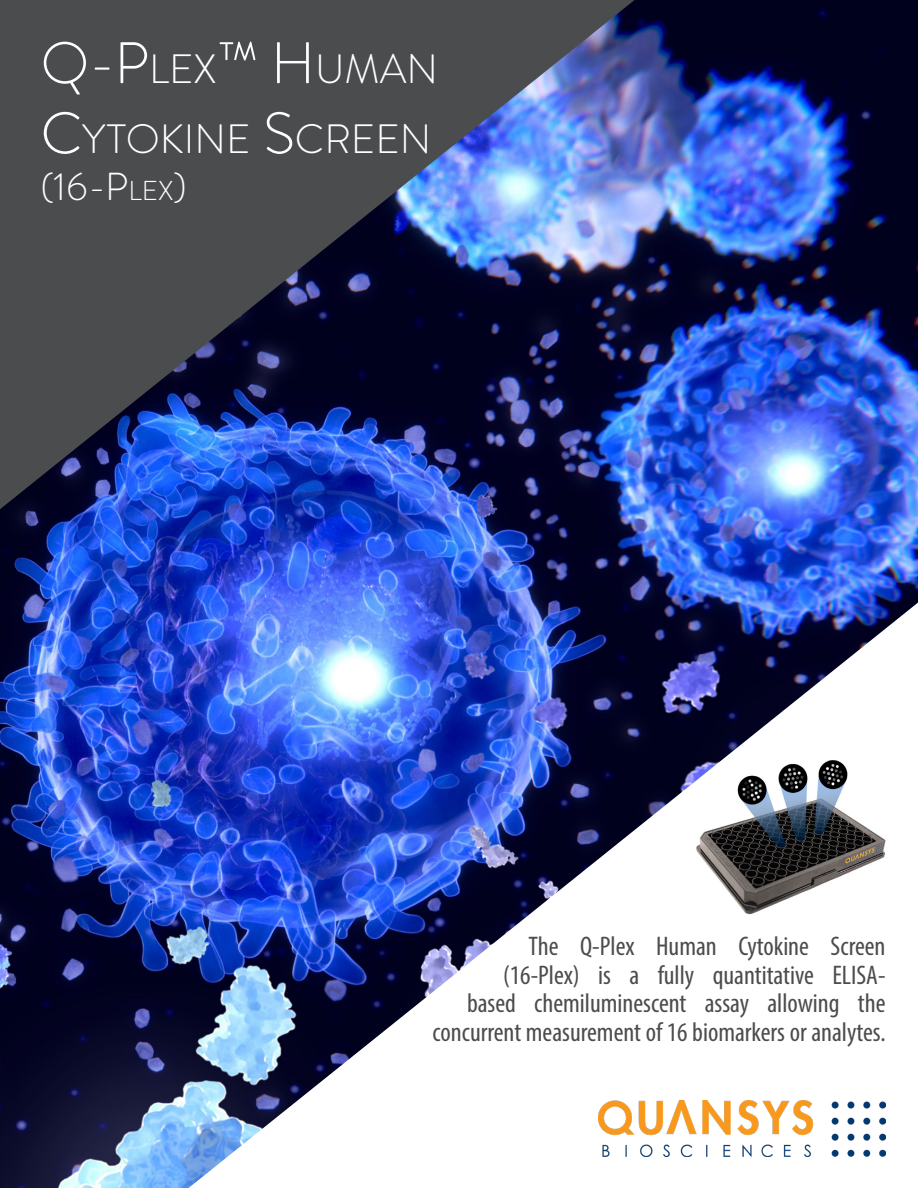
<style>
.page{position:relative;width:918px;height:1188px;background:#fff}
.page>*{position:absolute;margin:0;border:0;box-sizing:border-box;transform-origin:0 0}
.Brandon_Grotesque_-_Headings{font:300 40.95px/70.2px "Brandon Grotesque";color:#fff}
.Brandon_Grotesque_-_Headings-2{font:300 39px "Brandon Grotesque";color:#fff}
.Myriad_Pro_-_Second{font:condensed 27px/28.5px "Myriad Pro";color:#4b4c4d;text-align:right}
.s1{font-size:58.5px}
.s2{font-size:27.3px}
</style>
<div class="page">
<img style="left:0;top:0;width:918px;height:1188px">
<p class="Brandon_Grotesque_-_Headings" style="left:40px;top:34px;width:399px"><span class="s1">Q-P</span>LEX<span class="s1">™ H</span>UMAN<br><span class="s1">C</span>YTOKINE <span class="s1">S</span>CREEN</p>
<p class="Brandon_Grotesque_-_Headings-2" style="left:40px;top:160px;width:148px">(16-P<span class="s2">LEX</span>)</p>
<p class="Myriad_Pro_-_Second" style="left:433px;top:932px;width:455px">The Q-Plex Human Cytokine Screen<br>(16-Plex) is a fully quantitative ELISA-<br>based chemiluminescent assay allowing the concurrent measurement of 16 biomarkers or analytes.</p>
</div>
